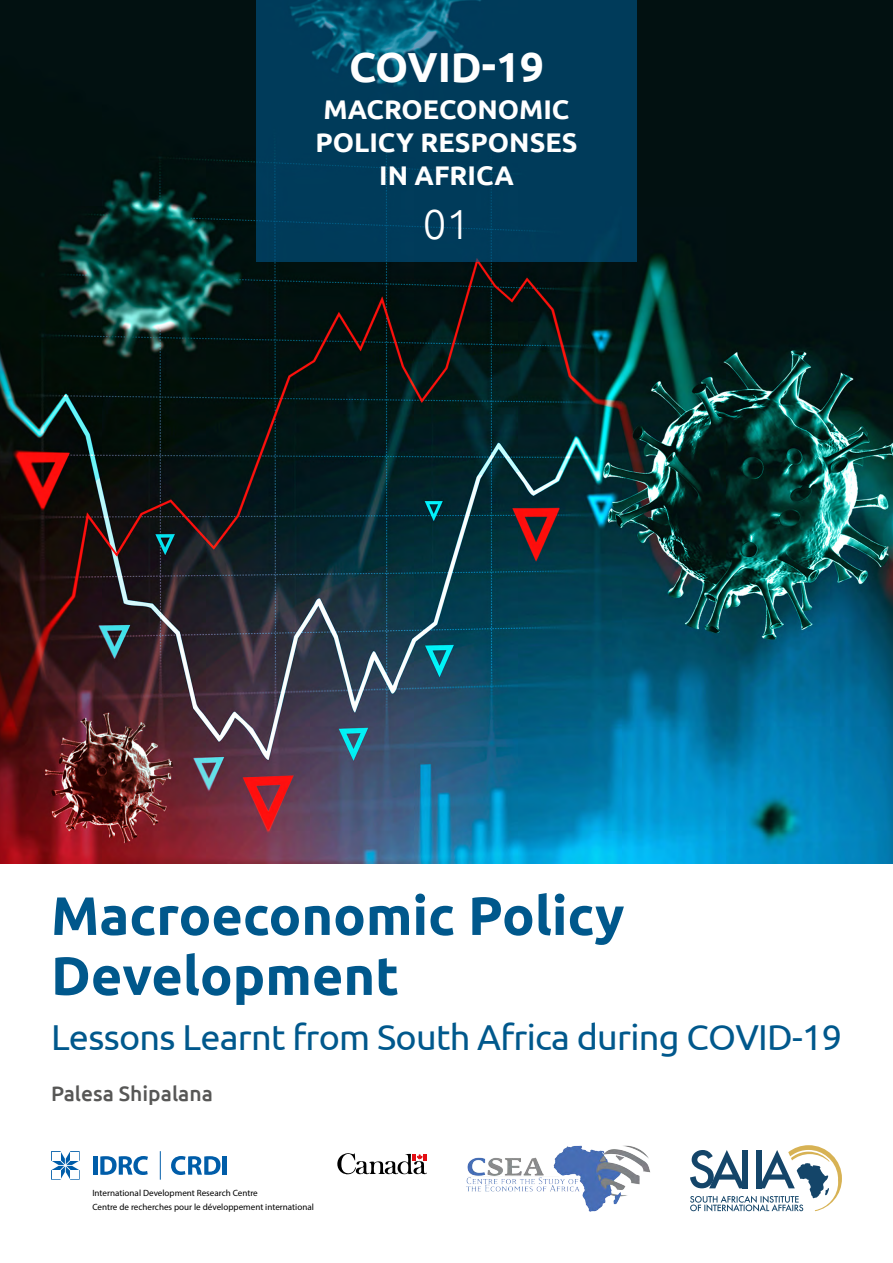
<style>
.page{position:relative;width:893px;height:1263px;background:#fff}
.page>*{position:absolute;margin:0;border:0;box-sizing:border-box;transform-origin:0 0}
.t1{font:700 54px/60px "Ubuntu";color:#00588c}
.t2{font:700 42px "Ubuntu";color:#fff}
.t3{font:300 42px "Ubuntu";color:#fff}
.t4{font:36px "Ubuntu";letter-spacing:-.02em;color:#00588c}
.t5{font:700 27px/33px "Ubuntu";color:#fff;text-align:center}
.t6{font:500 21px "Ubuntu";color:#575756}
.t7{font:9px/13.8px "Myriad Pro";color:#000}
</style>
<div class="page">
<svg style="left:51px;top:1151px;width:29px;height:29px"></svg>
<hr style="left:93px;top:1156px;width:4px;height:19px;background:#005da9">
<svg style="left:100px;top:1156px;width:48px;height:19px"></svg>
<svg style="left:171px;top:1156px;width:49px;height:19px"></svg>
<hr style="left:223px;top:1156px;width:4px;height:19px;background:#005da9">
<svg style="left:160px;top:1151px;width:1px;height:29px"></svg>
<div style="left:52px;top:1152px;width:8px;height:8px;background:#fff"></div>
<div style="left:70px;top:1152px;width:9px;height:8px;background:#fff"></div>
<div style="left:52px;top:1170px;width:8px;height:9px;background:#fff"></div>
<div style="left:70px;top:1170px;width:9px;height:9px;background:#fff"></div>
<svg style="left:337px;top:1153px;width:90px;height:22px"></svg>
<svg style="left:690px;top:1145px;width:152px;height:66px"></svg>
<img style="left:466px;top:1145px;width:184px;height:66px">
<img style="left:0;top:0;width:893px;height:863px">
<svg style="left:256px;top:0;width:381px;height:261px;background:#003e5d"></svg>
<h2 class="t2" style="left:349px;top:41px;width:196px">COVID-19</h2>
<h3 class="t5" style="left:316px;top:92px;width:263px">MACROECONOMIC<br>POLICY RESPONSES<br>IN AFRICA</h3>
<h2 class="t3" style="left:423px;top:199px;width:49px">01</h2>
<h1 class="t1" style="left:51px;top:885px;width:575px">Macroeconomic Policy<br>Development</h1>
<h3 class="t4" style="left:51px;top:1015px;width:792px">Lessons Learnt from South Africa during COVID-19</h3>
<h3 class="t6" style="left:51px;top:1080px;width:163px">Palesa Shipalana</h3>
<p class="t7" style="left:92px;top:1186px;width:223px">International Development Research Centre<br>Centre de recherches pour le développement international</p>
</div>
